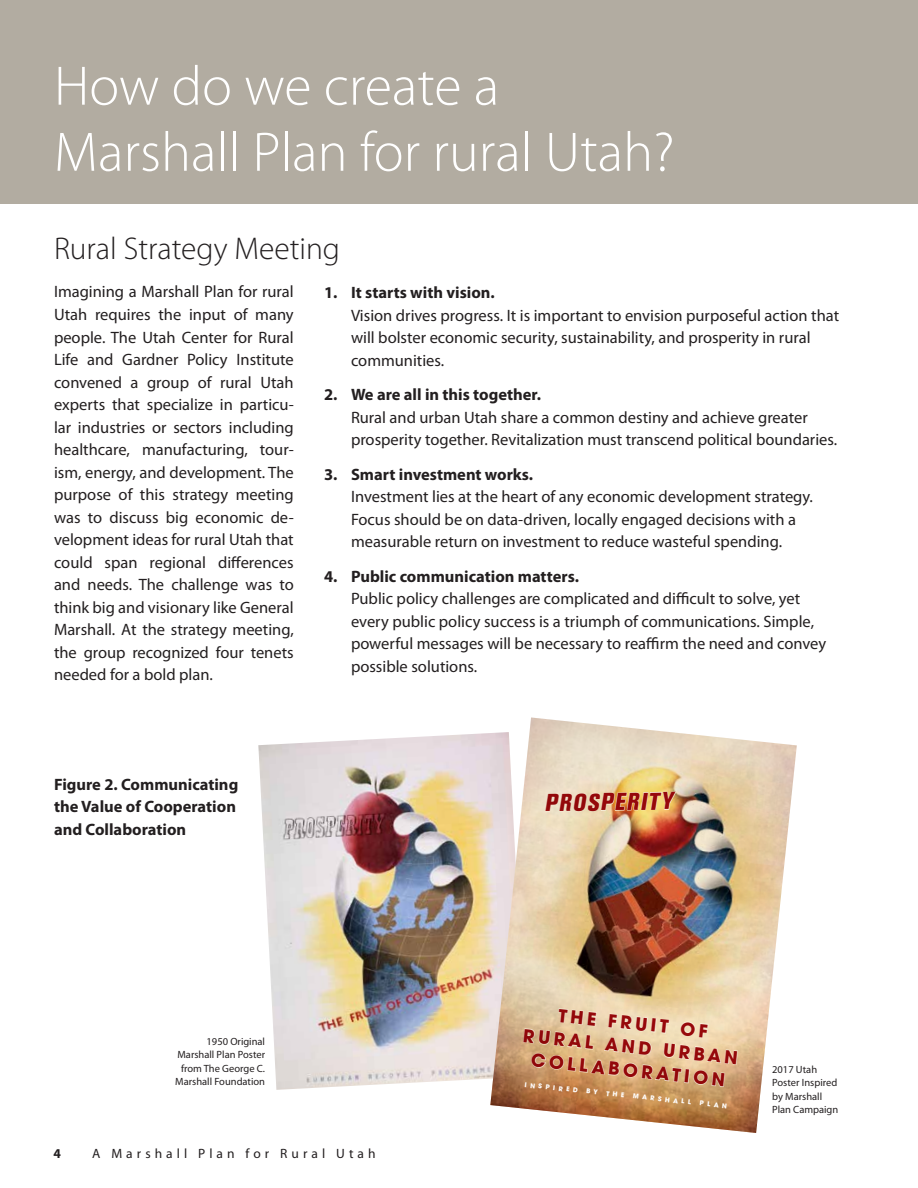
<style>
.page{position:relative;width:918px;height:1188px;background:#fff}
.page>*{position:absolute;margin:0;border:0;box-sizing:border-box;transform-origin:0 0}
.t1{font:300 56.1px/66.2px "Myriad Pro";color:#fff}
.t2{font:300 31.5px "Myriad Pro";color:#231f20}
.t3{font:italic 800 condensed 24px "Akzidenz Grotesk BE";color:#9a090d}
.t4{font:700 19.65px/23.5px "Avant Garde Gothic Itc T";color:#9a090d;text-align:center}
.t5{font:16.5px/22.5px "Myriad Pro";color:#231f20}
.t6{font:700 16.5px/22.5px "Myriad Pro";color:#231f20}
.t7{font:13.5px "Myriad Pro";letter-spacing:.3em;color:#231f20}
.t8{font:700 13.5px "Myriad Pro";color:#231f20}
.t9{font:10.5px/13.5px "Myriad Pro";color:#231f20;text-align:right}
.t10{font:700 7.2px "Avant Garde Gothic Itc T";color:#fff}
</style>
<div class="page">
<div style="left:0;top:0;width:918px;height:203px;background:#b2aca1"></div>
<img style="left:258px;top:733px;width:232px;height:357px">
<img style="left:490px;top:717px;width:307px;height:416px">
<svg style="left:545px;top:791px;width:132px;height:28px;background:#eccd9a"></svg>
<svg style="left:522px;top:1007px;width:217px;height:81px;background:#e3c49a"></svg>
<h1 class="t1" style="left:54px;top:52px;width:622px">How do we create a<br>Marshall Plan for rural Utah?</h1>
<h2 class="t2" style="left:54px;top:230px;width:288px">Rural Strategy Meeting</h2>
<p class="t5" style="left:54px;top:280px;width:241px;text-align:justify">Imagining a Marshall Plan for rural Utah requires the input of many people. The Utah Center for Rural Life and Gardner Policy Institute convened a group of rural Utah experts that specialize in particu&shy;lar industries or sectors including healthcare, manufacturing, tour&shy;ism, energy, and development. The purpose of this strategy meeting was to discuss big economic de&shy;velopment ideas for rural Utah that could span regional differences and needs. The challenge was to think big and visionary like General Marshall. At the strategy meeting, the group recognized four tenets needed for a bold plan.</p>
<p class="t6" style="left:324px;top:281px;width:172px">1. It starts with vision.</p>
<p class="t5" style="left:351px;top:304px;width:490px">Vision drives progress. It is important to envision purposeful action that will bolster economic security, sustainability, and prosperity in rural communities.</p>
<p class="t6" style="left:324px;top:383px;width:219px">2. We are all in this together.</p>
<p class="t5" style="left:351px;top:406px;width:488px">Rural and urban Utah share a common destiny and achieve greater prosperity together. Revitalization must transcend political boundaries.</p>
<p class="t6" style="left:324px;top:462px;width:211px">3. Smart investment works.</p>
<p class="t5" style="left:351px;top:485px;width:464px">Investment lies at the heart of any economic development strategy.<br>Focus should be on data-driven, locally engaged decisions with a measurable return on investment to reduce wasteful spending.</p>
<p class="t6" style="left:324px;top:564px;width:256px">4. Public communication matters.</p>
<p class="t5" style="left:351px;top:587px;width:477px">Public policy challenges are complicated and difficult to solve, yet every public policy success is a triumph of communications. Simple, powerful messages will be necessary to reaffirm the need and convey possible solutions.</p>
<p class="t6" style="left:54px;top:773px;width:186px">Figure 2. Communicating the Value of Cooperation and Collaboration</p>
<p class="t9" style="left:175px;top:1034px;width:91px">1950 Original<br>Marshall Plan Poster from The George C.<br>Marshall Foundation</p>
<p class="t8" style="left:53px;top:1144px;width:9px">4</p>
<p class="t7" style="left:92px;top:1145px;width:285px">A Marshall Plan for Rural Utah</p>
<h3 class="t3" style="left:544px;top:789px;width:130px;rotate:-1deg">PROSPERITY</h3>
<p class="t4" style="left:527px;top:1000px;width:217px;rotate:6deg">THE FRUIT OF<br>RURAL AND URBAN<br>COLLABORATION</p>
<p class="t10" style="left:525px;top:1080px;width:205px;rotate:6deg">INSPIRED BY THE MARSHALL PLAN</p>
<p class="t9" style="left:772px;top:1062px;width:68px;text-align:left">2017 Utah<br>Poster Inspired by Marshall<br>Plan Campaign</p>
</div>
